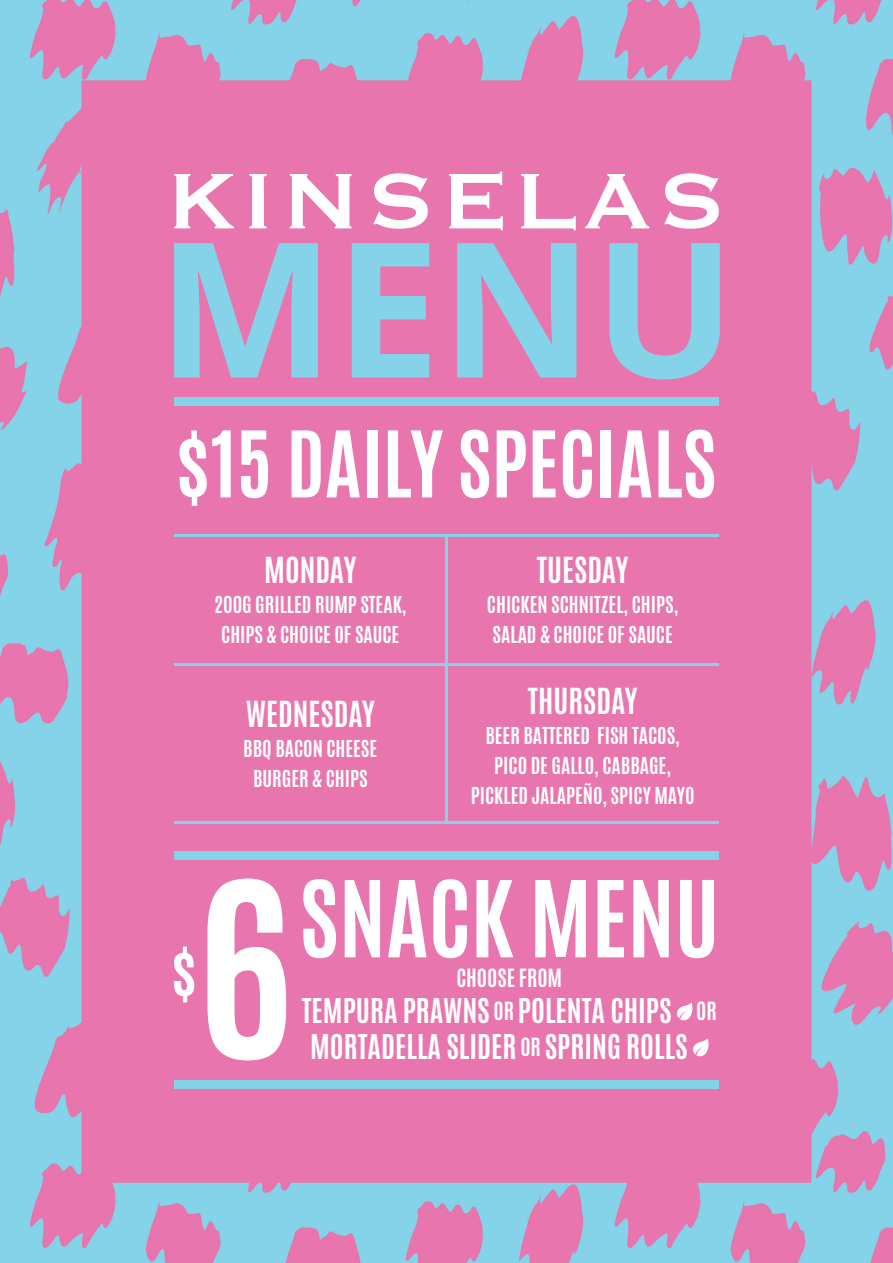
<style>
.page{position:relative;width:893px;height:1263px;background:#fff}
.page>*{position:absolute;margin:0;border:0;box-sizing:border-box;transform-origin:0 0}
.mains{font:700 206.7px "Antonio";color:#fff}
.descriptions_copy{font:700 188.25px "Open Sans";color:#85d3e9}
.mains-2{font:700 90px "Antonio";color:#fff}
.mains-3{font:700 78px "Antonio";color:#fff}
.mains-4{font:700 57.9px "Antonio";color:#fff}
.mains-5{font:700 30px "Antonio";color:#fff}
.mains-6{font:700 28.5px "Antonio";color:#fff}
.mains-7{font:700 21px "Antonio";color:#fff}
.mains-8{font:700 19.5px/30px "Antonio";color:#fff;text-align:center}
.s1{font-size:21px}
</style>
<div class="page">
<img style="left:0;top:0;width:893px;height:1263px">
<svg style="left:449px;top:171px;width:54px;height:59px"></svg>
<svg style="left:174px;top:174px;width:60px;height:54px"></svg>
<svg style="left:249px;top:174px;width:18px;height:54px"></svg>
<svg style="left:290px;top:174px;width:61px;height:54px"></svg>
<svg style="left:373px;top:173px;width:55px;height:56px"></svg>
<svg style="left:521px;top:174px;width:55px;height:56px"></svg>
<svg style="left:585px;top:174px;width:64px;height:54px"></svg>
<svg style="left:664px;top:173px;width:55px;height:56px"></svg>
<svg style="left:676px;top:1002px;width:17px;height:18px"></svg>
<svg style="left:693px;top:1038px;width:16px;height:18px"></svg>
<div style="left:174px;top:397px;width:545px;height:8px;background:#85d3e9"></div>
<div style="left:174px;top:1080px;width:545px;height:9px;background:#85d3e9"></div>
<div style="left:174px;top:851px;width:545px;height:8px;background:#85d3e9"></div>
<hr style="left:445px;top:536px;width:3px;height:285px;background:#85d3e9">
<hr style="left:174px;top:663px;width:545px;height:2px;background:#85d3e9">
<hr style="left:174px;top:821px;width:545px;height:2px;background:#85d3e9">
<hr style="left:174px;top:534px;width:545px;height:2px;background:#85d3e9">
<p class="descriptions_copy" style="left:157px;top:176px;width:580px">MENU</p>
<p class="mains-3" style="left:176px;top:405px;width:542px">$15 DAILY SPECIALS</p>
<p class="mains-5" style="left:264px;top:547px;width:94px">MONDAY</p>
<p class="mains-8" style="left:214px;top:590px;width:194px">200G GRILLED RUMP STEAK,<br>CHIPS &amp; CHOICE OF SAUCE</p>
<p class="mains-5" style="left:246px;top:692px;width:130px">WEDNESDAY</p>
<p class="mains-8" style="left:243px;top:734px;width:136px">BBQ BACON CHEESE<br>BURGER &amp; CHIPS</p>
<p class="mains-5" style="left:537px;top:547px;width:93px">TUESDAY</p>
<p class="mains-8" style="left:487px;top:590px;width:193px;text-align:left">CHICKEN SCHNITZEL, CHIPS,<br>SALAD &amp; CHOICE OF SAUCE</p>
<p class="mains-5" style="left:528px;top:678px;width:111px">THURSDAY</p>
<p class="mains-8" style="left:471px;top:720px;width:225px">BEER BATTERED FISH TACOS,<br>PICO DE GALLO, CABBAGE,<br>PICKLED JALAPEÑO, SPICY MAYO</p>
<p class="mains-4" style="left:172px;top:928px;width:27px">$</p>
<p class="mains" style="left:197px;top:813px;width:97px">6</p>
<p class="mains-2" style="left:299px;top:851px;width:422px">SNACK MENU</p>
<p class="mains-7" style="left:456px;top:962px;width:107px">CHOOSE FROM</p>
<p class="mains-6" style="left:302px;top:989px;width:416px">TEMPURA PRAWNS <span class="s1">OR</span> POLENTA CHIPS <span class="s1">OR</span></p>
<p class="mains-6" style="left:310px;top:1025px;width:379px">MORTADELLA SLIDER <span class="s1">OR</span> SPRING ROLLS</p>
</div>
